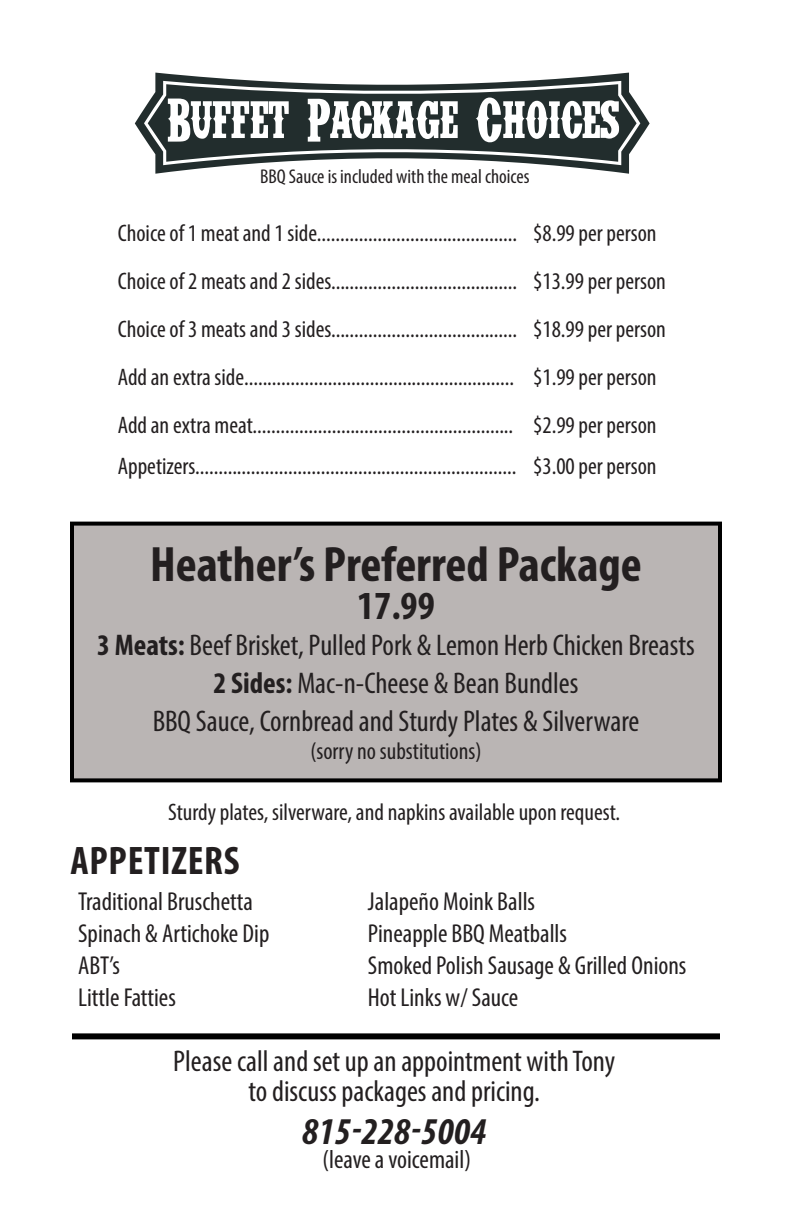
<style>
.page{position:relative;width:792px;height:1224px;background:#fff}
.page>*{position:absolute;margin:0;border:0;box-sizing:border-box;transform-origin:0 0}
.t1{font:73.6px "IFCINSANERODEO";color:#fff}
.t2{font:700 condensed 50px "Myriad Pro";color:#231f20}
.t3{font:700 condensed 40px "Myriad Pro";letter-spacing:.02em;color:#231f20}
.t4{font:italic 700 condensed 38px "Myriad Pro";color:#231f20}
.t5{font:condensed 30px/38px "Myriad Pro";color:#231f20;text-align:center}
.t6{font:condensed 26px/32px "Myriad Pro";color:#231f20}
.t7{font:condensed 24px/48px "Myriad Pro";color:#231f20}
.t8{font:condensed 20px "Myriad Pro";color:#231f20}
.s1{font-weight:700}
</style>
<div class="page">
<div style="left:70px;top:522px;width:652px;height:260px;background:#bab5b4;border:4px solid #000"></div>
<svg style="left:135px;top:73px;width:515px;height:101px;fill:#222d2d"></svg>
<div style="left:72px;top:1033px;width:648px;height:6px;background:#000"></div>
<h1 class="t1" style="left:168px;top:90px;width:453px">Buffet Package Choices</h1>
<p class="t8" style="left:260px;top:164px;width:271px">BBQ Sauce is included with the meal choices</p>
<p class="t7" style="left:118px;top:209px;width:550px">Choice of 1 meat and 1 side........................................... $8.99 per person Choice of 2 meats and 2 sides........................................ $13.99 per person Choice of 3 meats and 3 sides........................................ $18.99 per person Add an extra side.......................................................... $1.99 per person Add an extra meat........................................................ $2.99 per person</p>
<p class="t7" style="left:118px;top:442px;width:540px">Appetizers..................................................................... $3.00 per person</p>
<h2 class="t2" style="left:150px;top:533px;width:493px">Heather’s Preferred Package</h2>
<h3 class="t3" style="left:357px;top:580px;width:79px">17.99</h3>
<p class="t5" style="left:97px;top:625px;width:599px"><span class="s1">3 Meats:</span> Beef Brisket, Pulled Pork &amp; Lemon Herb Chicken Breasts<br><span class="s1">2 Sides:</span> Mac-n-Cheese &amp; Bean Bundles<br>BBQ Sauce, Cornbread and Sturdy Plates &amp; Silverware</p>
<p class="t7" style="left:310px;top:727px;width:173px">(sorry no substitutions)</p>
<p class="t7" style="left:168px;top:788px;width:453px">Sturdy plates, silverware, and napkins available upon request.</p>
<h3 class="t3" style="left:70px;top:836px;width:171px">APPETIZERS</h3>
<p class="t6" style="left:78px;top:885px;width:193px">Traditional Bruschetta<br>Spinach &amp; Artichoke Dip<br>ABT’s<br>Little Fatties</p>
<p class="t6" style="left:368px;top:885px;width:320px">Jalapeño Moink Balls<br>Pineapple BBQ Meatballs<br>Smoked Polish Sausage &amp; Grilled Onions<br>Hot Links w/ Sauce</p>
<p class="t5" style="left:173px;top:1045px;width:443px;line-height:30px">Please call and set up an appointment with Tony to discuss packages and pricing.</p>
<h3 class="t4" style="left:302px;top:1107px;width:186px">815-228-5004</h3>
<p class="t6" style="left:323px;top:1143px;width:150px">(leave a voicemail)</p>
</div>
